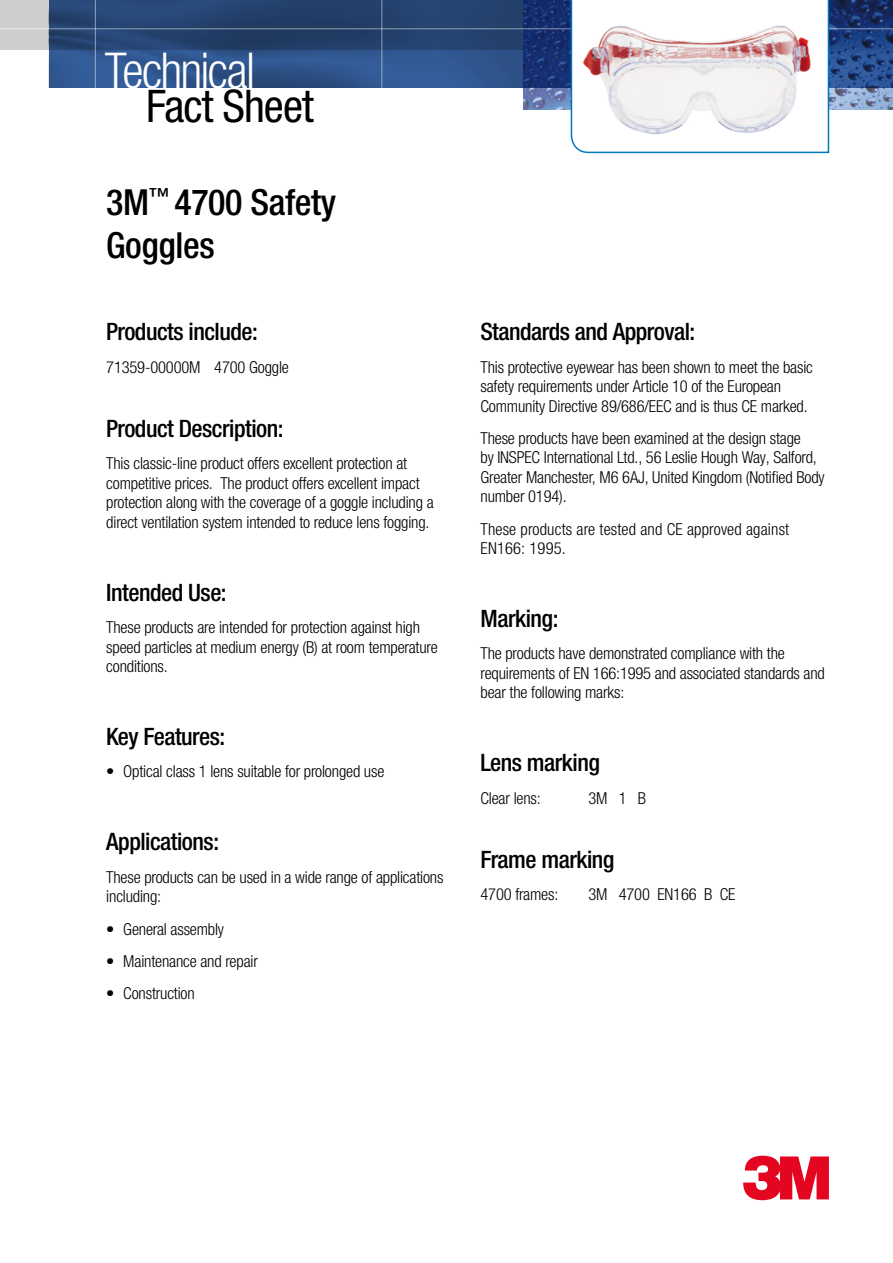
<style>
.page{position:relative;width:893px;height:1263px;background:#fff}
.page>*{position:absolute;margin:0;border:0;box-sizing:border-box;transform-origin:0 0}
.t1{font:60px "Logo 3 Mv 3 tt";color:#e40521}
.t2{font:300 condensed 49.5px "Helvetica Neue LTW1 G";letter-spacing:-.035em;color:#fff}
.t3{font:condensed 45px "Helvetica Neue LTW1 G";letter-spacing:-.02em;color:#000}
.t4{font:500 condensed 36px/43.5px "Helvetica Neue LTW1 G";letter-spacing:-.01em;color:#000}
.t5{font:500 condensed 24px "Helvetica Neue LTW1 G";letter-spacing:-.02em;color:#000}
.t6{font:300 condensed 16.5px/19.5px "Helvetica Neue LTW1 G";letter-spacing:-.01em;color:#000}
.t7{font:300 condensed 16.5px/19.5px "Helvetica Neue LTW1 G";letter-spacing:.01em;color:#000}
</style>
<div class="page">
<div style="left:0;top:0;width:893px;height:50px;background:#cecece"></div>
<img style="left:524px;top:88px;width:369px;height:22px">
<svg style="left:49px;top:0;width:844px;height:88px;background:#27477b"></svg>
<hr style="left:95px;top:0;width:1px;height:92px;background:#fff">
<hr style="left:381px;top:0;width:1px;height:94px;background:#fff">
<hr style="left:0;top:28px;width:893px;height:1px;background:#fff">
<svg style="left:570px;top:0;width:260px;height:154px"></svg>
<h2 class="t2" style="left:105px;top:42px;width:152px">Technical</h2>
<h3 class="t3" style="left:146px;top:80px;width:169px">Fact Sheet</h3>
<h3 class="t4" style="left:106px;top:180px;width:231px">3M<sup>™</sup> 4700 Safety<br>Goggles</h3>
<h3 class="t5" style="left:106px;top:317px;width:153px">Products include:</h3>
<p class="t6" style="left:106px;top:357px;width:184px">71359-00000M 4700 Goggle</p>
<h3 class="t5" style="left:106px;top:414px;width:179px">Product Description:</h3>
<p class="t6" style="left:106px;top:454px;width:329px">This classic-line product offers excellent protection at competitive prices. The product offers excellent impact protection along with the coverage of a goggle including a direct ventilation system intended to reduce lens fogging.</p>
<h3 class="t5" style="left:106px;top:578px;width:122px">Intended Use:</h3>
<p class="t6" style="left:106px;top:618px;width:333px">These products are intended for protection against high speed particles at medium energy (B) at room temperature conditions.</p>
<h3 class="t5" style="left:106px;top:722px;width:120px">Key Features:</h3>
<p class="t6" style="left:106px;top:762px;width:280px">• Optical class 1 lens suitable for prolonged use</p>
<h3 class="t5" style="left:106px;top:827px;width:114px">Applications:</h3>
<p class="t6" style="left:106px;top:867px;width:339px">These products can be used in a wide range of applications including:</p>
<p class="t6" style="left:106px;top:919px;width:119px">• General assembly</p>
<p class="t6" style="left:106px;top:951px;width:153px">• Maintenance and repair</p>
<p class="t6" style="left:106px;top:983px;width:90px">• Construction</p>
<h3 class="t5" style="left:480px;top:317px;width:216px">Standards and Approval:</h3>
<p class="t6" style="left:480px;top:357px;width:334px">This protective eyewear has been shown to meet the basic safety requirements under Article 10 of the European<br>Community Directive 89/686/EEC and is thus CE marked.</p>
<p class="t6" style="left:480px;top:428px;width:346px">These products have been examined at the design stage<br>by INSPEC International Ltd., 56 Leslie Hough Way, Salford, Greater Manchester, M6 6AJ, United Kingdom (Notified Body number 0194).</p>
<p class="t7" style="left:480px;top:519px;width:310px">These products are tested and CE approved against<br>EN166: 1995.</p>
<h3 class="t5" style="left:480px;top:604px;width:79px">Marking:</h3>
<p class="t6" style="left:480px;top:644px;width:346px">The products have demonstrated compliance with the requirements of EN 166:1995 and associated standards and bear the following marks:</p>
<h3 class="t5" style="left:480px;top:748px;width:121px">Lens marking</h3>
<p class="t6" style="left:480px;top:788px;width:62px">Clear lens:</p>
<p class="t6" style="left:588px;top:788px;width:59px">3M 1 B</p>
<h3 class="t5" style="left:480px;top:845px;width:135px">Frame marking</h3>
<p class="t6" style="left:480px;top:885px;width:79px">4700 frames:</p>
<p class="t6" style="left:588px;top:885px;width:149px">3M 4700 EN166 B CE</p>
<h1 class="t1" style="left:742px;top:1143px;width:88px">3</h1>
</div>
